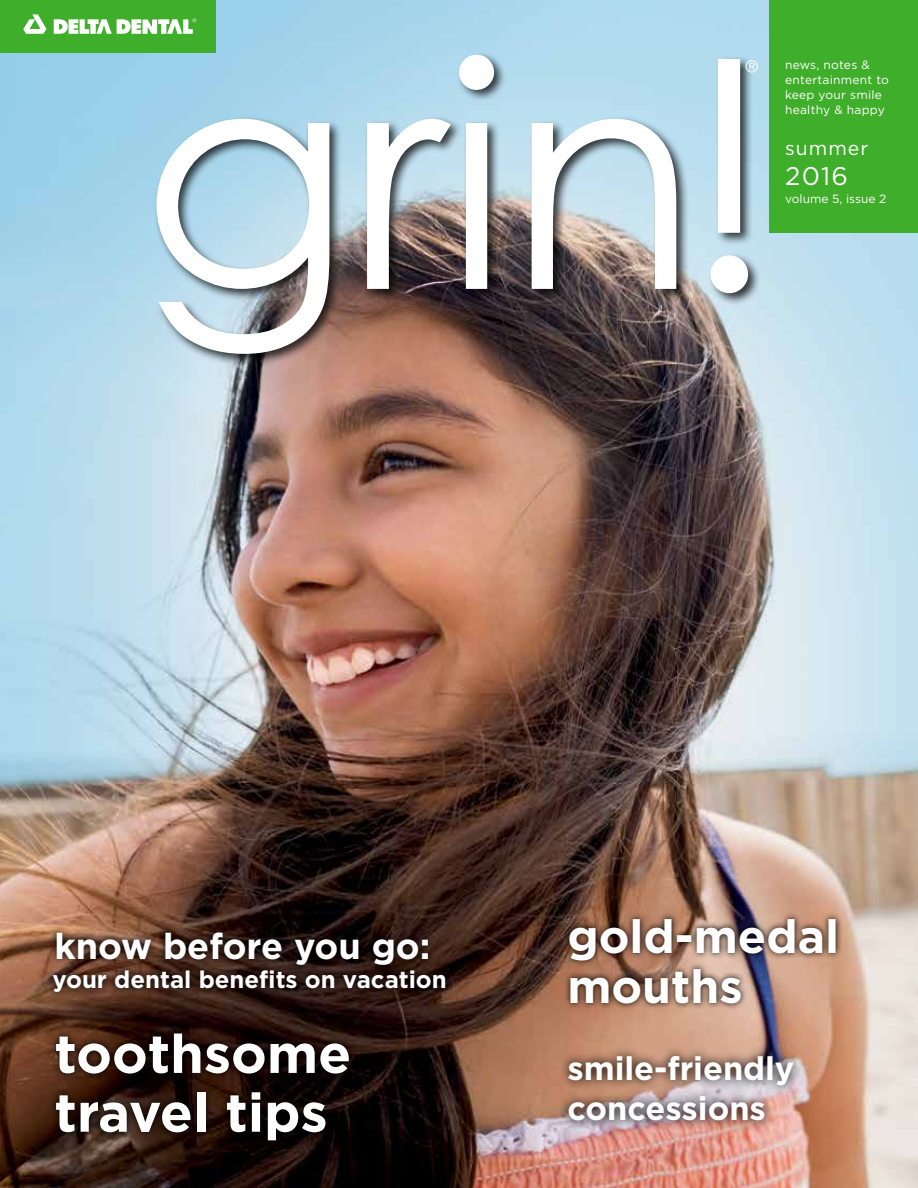
<style>
.page{position:relative;width:918px;height:1188px;background:#fff}
.page>*{position:absolute;margin:0;border:0;box-sizing:border-box;transform-origin:0 0}
.t1{font:700 54px/58.8px "Gotham";color:#fff}
.t2{font:700 46.5px/49.7px "Gotham";color:#fff}
.t3{font:700 36px "Gotham";color:#fff}
.t4{font:700 32.55px/40.2px "Gotham";color:#fff}
.t5{font:25.5px "Gotham";color:#fff}
.t6{font:700 24px "Gotham";color:#fff}
.t7{font:19.5px "Gotham";letter-spacing:.05em;color:#fff}
.t8{font:12px/15px "Gotham";letter-spacing:.02em;color:#fff}
.t9{font:12px "Gotham";color:#fff}
</style>
<div class="page">
<img style="left:0;top:0;width:918px;height:1188px">
<div style="left:153px;top:52px;width:608px;height:314px;background:#000;opacity:.75"></div>
<svg style="left:156px;top:55px;width:592px;height:299px"></svg>
<svg style="left:745px;top:60px;width:13px;height:13px"></svg>
<div style="left:770px;top:0;width:148px;height:233px;background:#3fae2a"></div>
<div style="left:0;top:0;width:216px;height:53px;background:#3fae2a"></div>
<svg style="left:23px;top:14px;width:23px;height:20px"></svg>
<svg style="left:54px;top:18px;width:142px;height:16px"></svg>
<svg style="left:46px;top:924px;width:408px;height:76px;background:#361f17"></svg>
<img style="left:563px;top:912px;width:280px;height:98px">
<img style="left:559px;top:1046px;width:245px;height:85px">
<svg style="left:48px;top:1025px;width:308px;height:123px;background:#1c0d08"></svg>
<p class="t8" style="left:785px;top:57px;width:105px">news, notes &amp; entertainment to keep your smile healthy &amp; happy</p>
<h3 class="t7" style="left:785px;top:137px;width:85px">summer</h3>
<h3 class="t5" style="left:785px;top:161px;width:64px">2016</h3>
<p class="t9" style="left:785px;top:192px;width:103px">volume 5, issue 2</p>
<h3 class="t3" style="left:54px;top:925px;width:378px">know before you go:</h3>
<h3 class="t6" style="left:52px;top:965px;width:396px">your dental benefits on vacation</h3>
<h1 class="t1" style="left:55px;top:1023px;width:298px">toothsome travel tips</h1>
<h2 class="t2" style="left:567px;top:910px;width:273px">gold-medal mouths</h2>
<h3 class="t4" style="left:567px;top:1048px;width:229px">smile-friendly concessions</h3>
</div>
